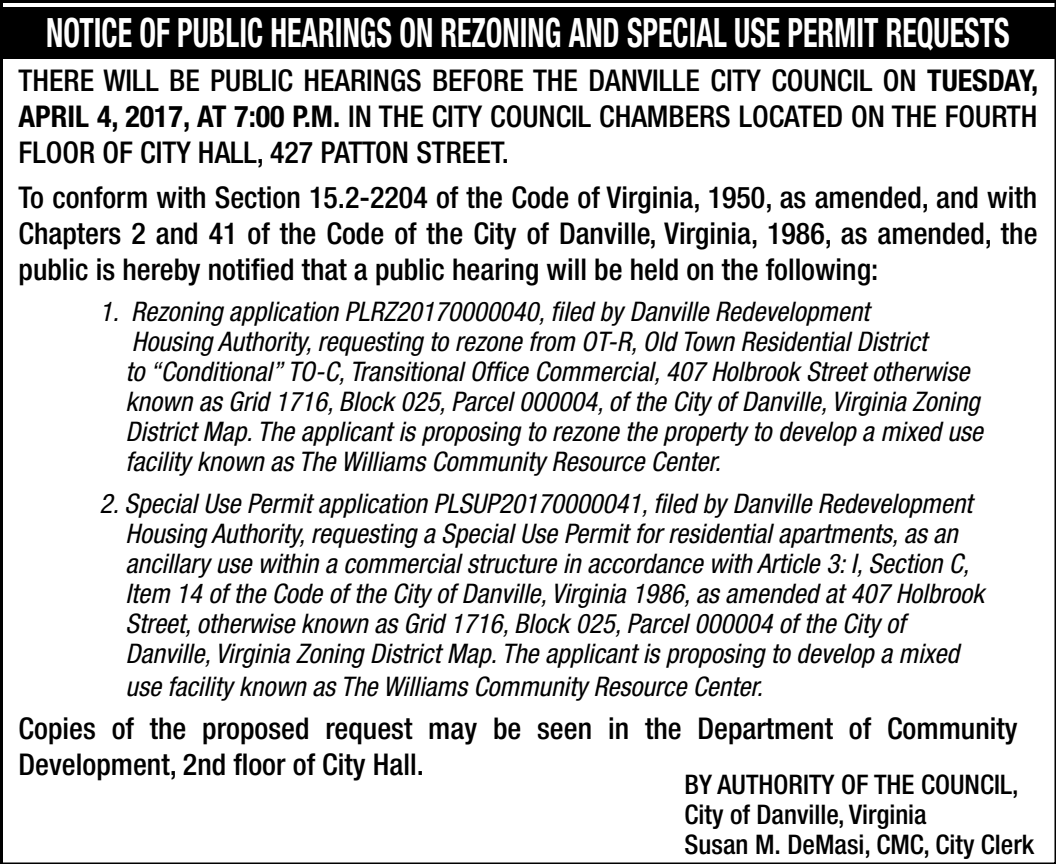
<style>
.page{position:relative;width:1056px;height:864px;background:#fff}
.page>*{position:absolute;margin:0;border:0;box-sizing:border-box;transform-origin:0 0}
.t1{font:700 condensed 40.5px "Helvetica Neue";color:#fff;scale:.74 1}
.t2{font:500 condensed 30px/36px "Helvetica Neue";color:#000;text-align:justify}
.t3{font:italic condensed 27px/30.3px "Helvetica Neue";color:#000}
.t4{font:500 condensed 27px/30px "Helvetica Neue";color:#000}
.s1{font-weight:700}
</style>
<div class="page">
<div style="left:0;top:8px;width:1056px;height:51px;background:#000"></div>
<h1 class="t1" style="left:46px;top:18px;width:1303px">NOTICE OF PUBLIC HEARINGS ON REZONING AND SPECIAL USE PERMIT REQUESTS</h1>
<p class="t2" style="left:19px;top:65px;width:1021px">THERE WILL BE PUBLIC HEARINGS BEFORE THE DANVILLE CITY COUNCIL ON <span class="s1">TUESDAY, APRIL 4, 2017, AT 7:00 P.M.</span> IN THE CITY COUNCIL CHAMBERS LOCATED ON THE FOURTH FLOOR OF CITY HALL, 427 PATTON STREET.</p>
<p class="t2" style="left:19px;top:182px;width:1020px">To conform with Section 15.2-2204 of the Code of Virginia, 1950, as amended, and with Chapters 2 and 41 of the Code of the City of Danville, Virginia, 1986, as amended, the public is hereby notified that a public hearing will be held on the following:</p>
<p class="t3" style="left:126px;top:299px;width:859px;text-indent:-26px">1. Rezoning application PLRZ20170000040, filed by Danville Redevelopment<br>Housing Authority, requesting to rezone from OT-R, Old Town Residential District<br>to “Conditional” TO-C, Transitional Office Commercial, 407 Holbrook Street otherwise known as Grid 1716, Block 025, Parcel 000004, of the City of Danville, Virginia Zoning District Map. The applicant is proposing to rezone the property to develop a mixed use facility known as The Williams Community Resource Center.</p>
<p class="t3" style="left:126px;top:491px;width:860px;text-indent:-26px">2. Special Use Permit application PLSUP20170000041, filed by Danville Redevelopment Housing Authority, requesting a Special Use Permit for residential apartments, as an ancillary use within a commercial structure in accordance with Article 3: I, Section C, Item 14 of the Code of the City of Danville, Virginia 1986, as amended at 407 Holbrook Street, otherwise known as Grid 1716, Block 025, Parcel 000004 of the City of Danville, Virginia Zoning District Map. The applicant is proposing to develop a mixed use facility known as The Williams Community Resource Center.</p>
<p class="t2" style="left:19px;top:713px;width:1000px">Copies of the proposed request may be seen in the Department of Community<br>Development, 2nd floor of City Hall.</p>
<p class="t4" style="left:685px;top:772px;width:351px">BY AUTHORITY OF THE COUNCIL,<br>City of Danville, Virginia<br>Susan M. DeMasi, CMC, City Clerk</p>
</div>
